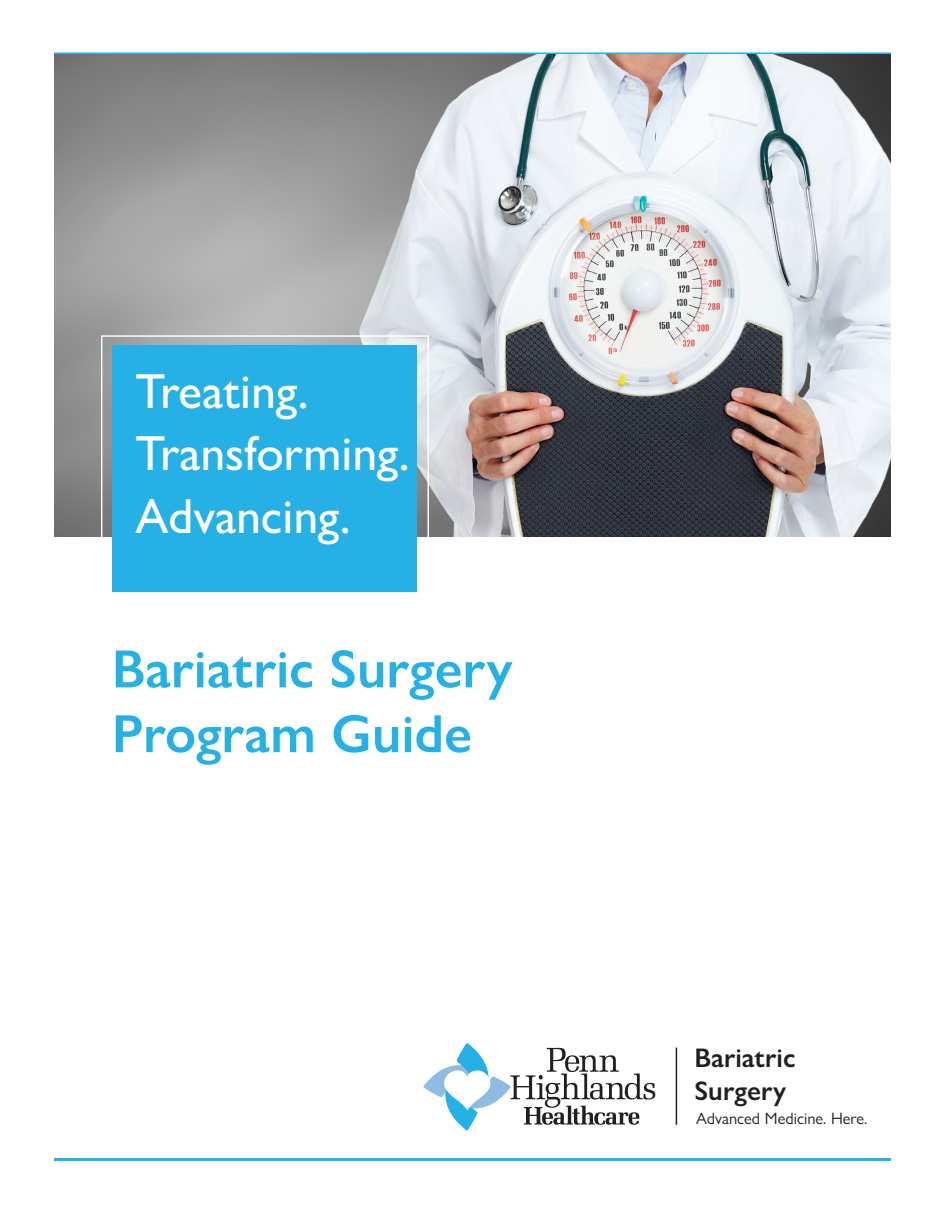
<style>
.page{position:relative;width:945px;height:1215px;background:#fff}
.page>*{position:absolute;margin:0;border:0;box-sizing:border-box;transform-origin:0 0}
.t1{font:600 54px/64.8px "Gill Sans Nova";color:#26b1e6}
.t2{font:500 49.5px/62.2px "Gill Sans Nova";color:#fff}
.t3{font:600 27px "Gill Sans Nova";color:#231f20}
.t4{font:16.5px "Gill Sans Nova";color:#231f20}
</style>
<div class="page">
<svg style="left:54px;top:52px;width:837px;height:2px"></svg>
<hr style="left:54px;top:1158px;width:837px;height:3px;background:#26b1e6">
<img style="left:54px;top:54px;width:837px;height:483px">
<div style="left:113px;top:345px;width:304px;height:246px;background:#26b1e6"></div>
<div style="left:101px;top:335px;width:328px;height:266px;border:1px solid #fff"></div>
<svg style="left:423px;top:1043px;width:232px;height:88px"></svg>
<hr style="left:676px;top:1048px;width:1px;height:77px;background:#231f20">
<p class="t2" style="left:136px;top:360px;width:276px">Treating.<br>Transforming.</p>
<p class="t2" style="left:136px;top:484px;width:217px">Advancing.</p>
<p class="t1" style="left:112px;top:636px;width:402px">Bariatric Surgery<br>Program Guide</p>
<p class="t3" style="left:694px;top:1041px;width:103px">Bariatric</p>
<p class="t3" style="left:694px;top:1074px;width:93px">Surgery</p>
<p class="t4" style="left:696px;top:1109px;width:173px">Advanced Medicine. Here.</p>
</div>
